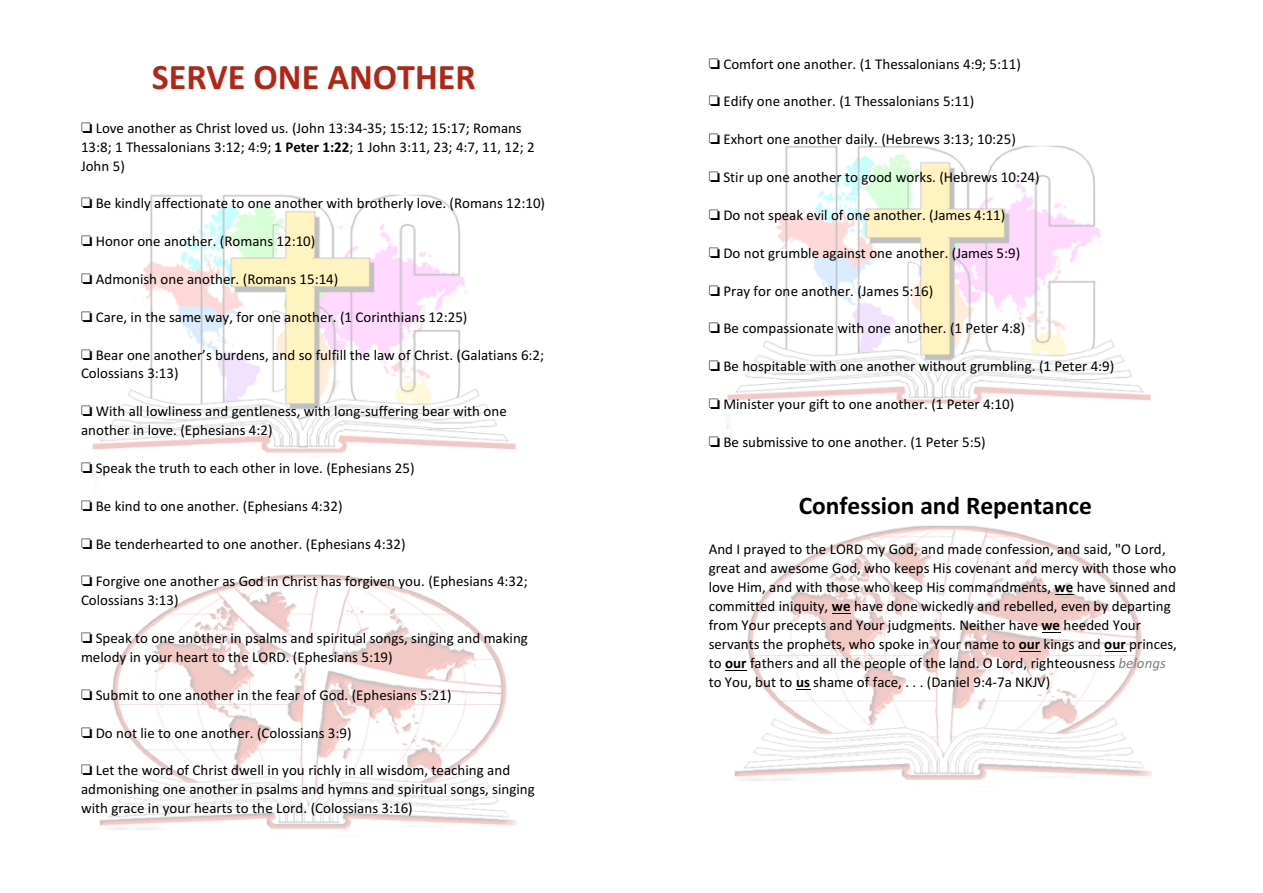
<style>
.page{position:relative;width:1263px;height:893px;background:#fff}
.page>*{position:absolute;margin:0;border:0;box-sizing:border-box;transform-origin:0 0}
.t1{font:700 36px "Calibri";color:#b32617}
.t2{font:700 25.5px "Calibri";color:#000}
.t3{font:15px/18.9px "Calibri";color:#000}
.s1{font-weight:700}
.s2{font-style:italic;color:#808080}
</style>
<div class="page">
<img style="left:726px;top:145px;width:426px;height:636px">
<img style="left:91px;top:194px;width:426px;height:636px">
<svg style="left:1055px;top:594px;width:18px;height:1px"></svg>
<svg style="left:832px;top:613px;width:19px;height:1px"></svg>
<svg style="left:1041px;top:632px;width:19px;height:1px"></svg>
<svg style="left:1019px;top:651px;width:21px;height:1px"></svg>
<svg style="left:1105px;top:651px;width:21px;height:1px"></svg>
<svg style="left:725px;top:670px;width:22px;height:1px"></svg>
<svg style="left:796px;top:689px;width:14px;height:1px"></svg>
<h1 class="t1" style="left:152px;top:62px;width:325px">SERVE ONE ANOTHER</h1>
<p class="t3" style="left:81px;top:120px;width:455px;text-indent:15px">Love another as Christ loved us. (John 13:34-35; 15:12; 15:17; Romans<br>13:8; 1 Thessalonians 3:12; 4:9; <span class="s1">1 Peter 1:22</span>; 1 John 3:11, 23; 4:7, 11, 12; 2<br>John 5)</p>
<p class="t3" style="left:96px;top:195px;width:451px">Be kindly affectionate to one another with brotherly love. (Romans 12:10)</p>
<p class="t3" style="left:96px;top:233px;width:221px">Honor one another. (Romans 12:10)</p>
<p class="t3" style="left:96px;top:271px;width:244px">Admonish one another. (Romans 15:14)</p>
<p class="t3" style="left:96px;top:309px;width:373px">Care, in the same way, for one another. (1 Corinthians 12:25)</p>
<p class="t3" style="left:81px;top:346px;width:465px;text-indent:15px">Bear one another’s burdens, and so fulfill the law of Christ. (Galatians 6:2;<br>Colossians 3:13)</p>
<p class="t3" style="left:81px;top:403px;width:427px;text-indent:15px">With all lowliness and gentleness, with long-suffering bear with one another in love. (Ephesians 4:2)</p>
<p class="t3" style="left:96px;top:460px;width:320px">Speak the truth to each other in love. (Ephesians 25)</p>
<p class="t3" style="left:96px;top:497px;width:248px">Be kind to one another. (Ephesians 4:32)</p>
<p class="t3" style="left:96px;top:535px;width:311px">Be tenderhearted to one another. (Ephesians 4:32)</p>
<p class="t3" style="left:81px;top:573px;width:448px;text-indent:15px">Forgive one another as God in Christ has forgiven you. (Ephesians 4:32;<br>Colossians 3:13)</p>
<p class="t3" style="left:81px;top:630px;width:448px;text-indent:15px">Speak to one another in psalms and spiritual songs, singing and making melody in your heart to the LORD. (Ephesians 5:19)</p>
<p class="t3" style="left:96px;top:686px;width:357px">Submit to one another in the fear of God. (Ephesians 5:21)</p>
<p class="t3" style="left:96px;top:724px;width:257px">Do not lie to one another. (Colossians 3:9)</p>
<p class="t3" style="left:81px;top:762px;width:455px;text-indent:15px">Let the word of Christ dwell in you richly in all wisdom, teaching and admonishing one another in psalms and hymns and spiritual songs, singing with grace in your hearts to the Lord. (Colossians 3:16)</p>
<p class="t3" style="left:723px;top:55px;width:299px">Comfort one another. (1 Thessalonians 4:9; 5:11)</p>
<p class="t3" style="left:723px;top:93px;width:252px">Edify one another. (1 Thessalonians 5:11)</p>
<p class="t3" style="left:723px;top:131px;width:294px">Exhort one another daily. (Hebrews 3:13; 10:25)</p>
<p class="t3" style="left:723px;top:169px;width:318px">Stir up one another to good works. (Hebrews 10:24)</p>
<p class="t3" style="left:723px;top:207px;width:283px">Do not speak evil of one another. (James 4:11)</p>
<p class="t3" style="left:723px;top:244px;width:298px">Do not grumble against one another. (James 5:9)</p>
<p class="t3" style="left:723px;top:282px;width:211px">Pray for one another. (James 5:16)</p>
<p class="t3" style="left:723px;top:320px;width:303px">Be compassionate with one another. (1 Peter 4:8)</p>
<p class="t3" style="left:723px;top:358px;width:392px">Be hospitable with one another without grumbling. (1 Peter 4:9)</p>
<p class="t3" style="left:723px;top:396px;width:292px">Minister your gift to one another. (1 Peter 4:10)</p>
<p class="t3" style="left:723px;top:433px;width:264px">Be submissive to one another. (1 Peter 5:5)</p>
<h2 class="t2" style="left:799px;top:494px;width:295px">Confession and Repentance</h2>
<p class="t3" style="left:709px;top:541px;width:470px">And I prayed to the LORD my God, and made confession, and said, "O Lord, great and awesome God, who keeps His covenant and mercy with those who love Him, and with those who keep His commandments, <span class="s1">we</span> have sinned and committed iniquity, <span class="s1">we</span> have done wickedly and rebelled, even by departing from Your precepts and Your judgments. Neither have <span class="s1">we</span> heeded Your servants the prophets, who spoke in Your name to <span class="s1">our</span> kings and <span class="s1">our</span> princes, to <span class="s1">our</span> fathers and all the people of the land. O Lord, righteousness <span class="s2">belongs </span>to You, but to <span class="s1">us</span> shame of face, . . . (Daniel 9:4-7a NKJV)</p>
</div>
